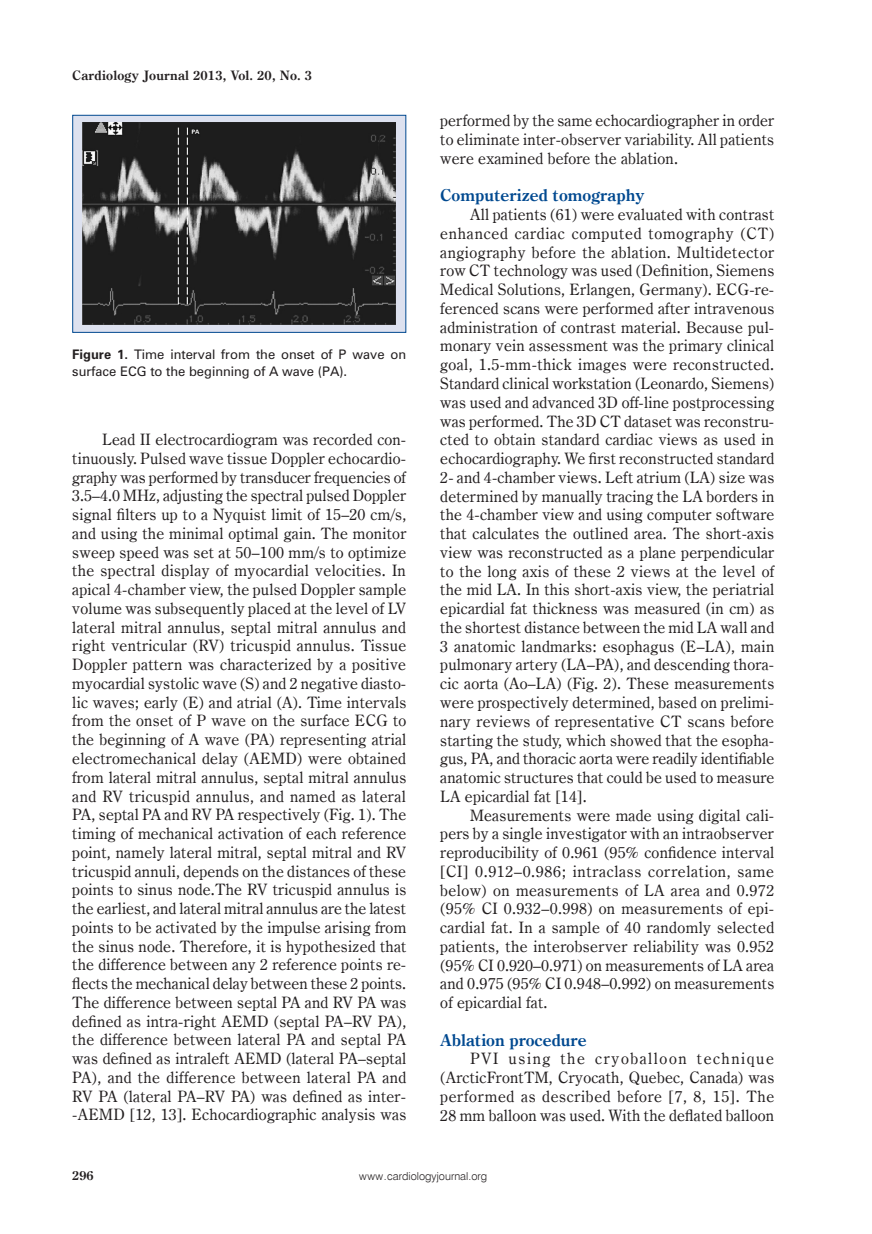
<style>
.page{position:relative;width:872px;height:1234px;background:#fff}
.page>*{position:absolute;margin:0;border:0;box-sizing:border-box;transform-origin:0 0}
._06_-_Śródtytuł_-_2{font:700 16.5px "Century Oldst EU";color:#014990}
._08_-_Tekst{font:15.75px/18.8px "Century Oldst EU";letter-spacing:.01em;color:#231f20;text-align:justify}
.t1{font:700 13.05px "Century Oldst EU";letter-spacing:.015em;color:#231f20}
.t2{font:700 12.75px "Century Oldst EU";color:#231f20}
._15_-_Rycina_-_podpi{font:12px/17.2px "Zurich PL";color:#231f20}
.t3{font:10.95px "Swis 721 Lt EU";color:#231f20}
.s1{font-weight:700}
</style>
<div class="page">
<div style="left:72px;top:115px;width:334px;height:218px;background:#dde1ef;border:1px solid #014990"></div>
<img style="left:83px;top:123px;width:312px;height:202px">
<p class="t1" style="left:72px;top:67px;width:241px">Cardiology Journal 2013, Vol. 20, No. 3</p>
<p class="_15_-_Rycina_-_podpi" style="left:72px;top:345px;width:335px"><span class="s1">Figure 1.</span> Time interval from the onset of P wave on surface ECG to the beginning of A wave (PA).</p>
<p class="_08_-_Tekst" style="left:72px;top:430px;width:336px;text-indent:30px">Lead II electrocardiogram was recorded con&shy;tinuously. Pulsed wave tissue Doppler echocardio&shy;graphy was performed by transducer frequencies of 3.5–4.0 MHz, adjusting the spectral pulsed Doppler signal filters up to a Nyquist limit of 15–20 cm/s, and using the minimal optimal gain. The monitor sweep speed was set at 50–100 mm/s to optimize the spectral display of myocardial velocities. In apical 4-chamber view, the pulsed Doppler sample volume was subsequently placed at the level of LV lateral mitral annulus, septal mitral annulus and right ventricular (RV) tricuspid annulus. Tissue Doppler pattern was characterized by a positive myocardial systolic wave (S) and 2 negative diasto&shy;lic waves; early (E) and atrial (A). Time intervals from the onset of P wave on the surface ECG to the beginning of A wave (PA) representing atrial electromechanical delay (AEMD) were obtained from lateral mitral annulus, septal mitral annulus and RV tricuspid annulus, and named as lateral PA, septal PA and RV PA respectively (Fig. 1). The timing of mechanical activation of each reference point, namely lateral mitral, septal mitral and RV tricuspid annuli, depends on the distances of these points to sinus node.The RV tricuspid annulus is the earliest, and lateral mitral annulus are the latest points to be activated by the impulse arising from the sinus node. Therefore, it is hypothesized that the difference between any 2 reference points re&shy;flects the mechanical delay between these 2 points.<br>The difference between septal PA and RV PA was defined as intra-right AEMD (septal PA–RV PA), the difference between lateral PA and septal PA was defined as intraleft AEMD (lateral PA–septal PA), and the difference between lateral PA and RV PA (lateral PA–RV PA) was defined as inter--AEMD [12, 13]. Echocardiographic analysis was</p>
<p class="_08_-_Tekst" style="left:440px;top:112px;width:335px">performed by the same echocardiographer in order to eliminate inter-observer variability. All patients were examined before the ablation.</p>
<p class="_06_-_Śródtytuł_-_2" style="left:440px;top:185px;width:206px">Computerized tomography</p>
<p class="_08_-_Tekst" style="left:440px;top:205px;width:336px;text-indent:30px">All patients (61) were evaluated with contrast enhanced cardiac computed tomography (CT) angiography before the ablation. Multidetector row CT technology was used (Definition, Siemens Medical Solutions, Erlangen, Germany). ECG-re&shy;ferenced scans were performed after intravenous administration of contrast material. Because pul&shy;monary vein assessment was the primary clinical goal, 1.5-mm-thick images were reconstructed.<br>Standard clinical workstation (Leonardo, Siemens) was used and advanced 3D off-line postprocessing was performed. The 3D CT dataset was reconstru&shy;cted to obtain standard cardiac views as used in echocardiography. We first reconstructed standard 2- and 4-chamber views. Left atrium (LA) size was determined by manually tracing the LA borders in the 4-chamber view and using computer software that calculates the outlined area. The short-axis view was reconstructed as a plane perpendicular to the long axis of these 2 views at the level of the mid LA. In this short-axis view, the periatrial epicardial fat thickness was measured (in cm) as the shortest distance between the mid LA wall and 3 anatomic landmarks: esophagus (E–LA), main pulmonary artery (LA–PA), and descending thora&shy;cic aorta (Ao–LA) (Fig. 2). These measurements were prospectively determined, based on prelimi&shy;nary reviews of representative CT scans before starting the study, which showed that the esopha&shy;gus, PA, and thoracic aorta were readily identifiable anatomic structures that could be used to measure LA epicardial fat [14].</p>
<p class="_08_-_Tekst" style="left:440px;top:805px;width:335px;text-indent:30px">Measurements were made using digital cali&shy;pers by a single investigator with an intraobserver reproducibility of 0.961 (95% confidence interval [CI] 0.912–0.986; intraclass correlation, same below) on measurements of LA area and 0.972 (95% CI 0.932–0.998) on measurements of epi&shy;cardial fat. In a sample of 40 randomly selected patients, the interobserver reliability was 0.952 (95% CI 0.920–0.971) on measurements of LA area and 0.975 (95% CI 0.948–0.992) on measurements of epicardial fat.</p>
<p class="_06_-_Śródtytuł_-_2" style="left:440px;top:1029px;width:148px">Ablation procedure</p>
<p class="_08_-_Tekst" style="left:440px;top:1049px;width:335px;text-indent:30px">PVI using the cryoballoon technique (ArcticFrontTM, Cryocath, Quebec, Canada) was performed as described before [7, 8, 15]. The 28 mm balloon was used. With the deflated balloon</p>
<p class="t2" style="left:72px;top:1167px;width:23px">296</p>
<p class="t3" style="left:359px;top:1169px;width:129px">www.cardiologyjournal.org</p>
</div>
